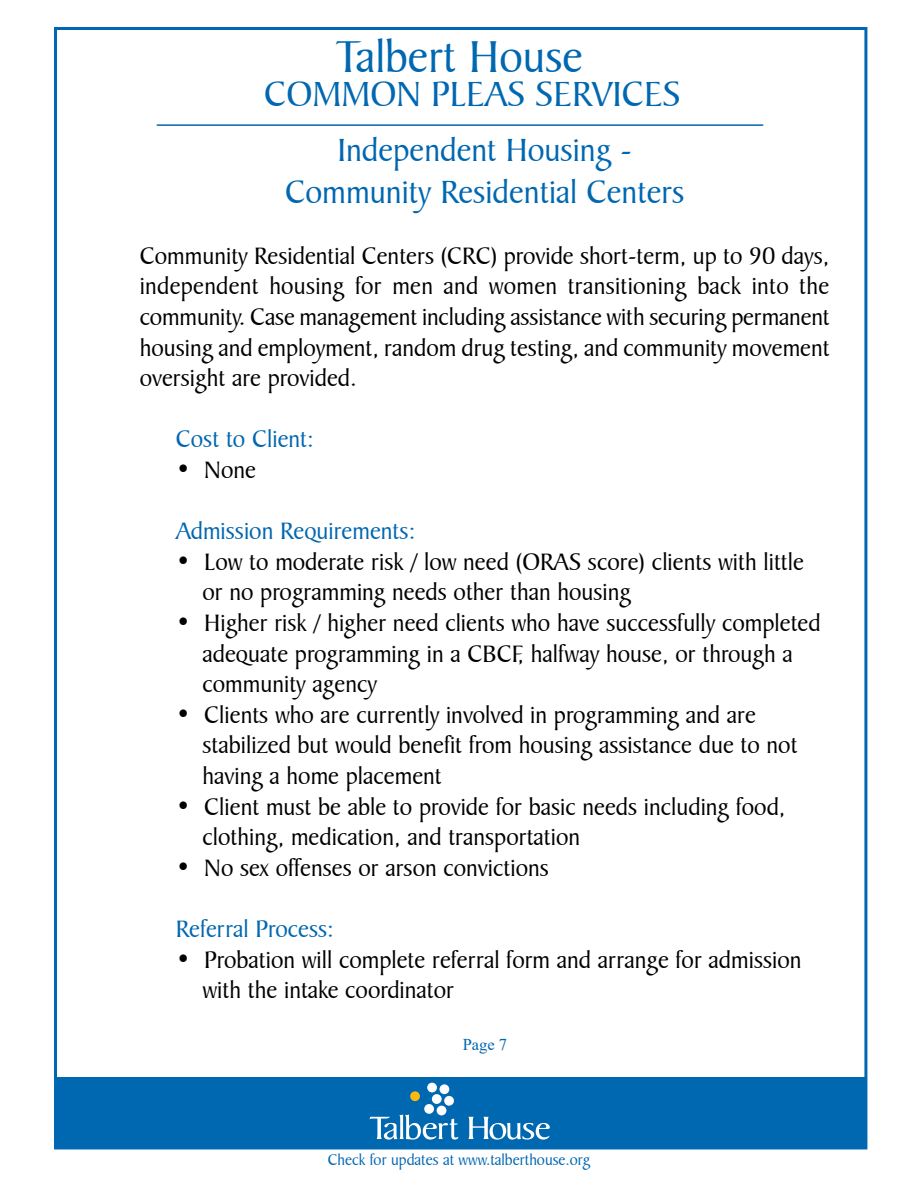
<style>
.page{position:relative;width:918px;height:1188px;background:#fff}
.page>*{position:absolute;margin:0;border:0;box-sizing:border-box;transform-origin:0 0}
.t1{font:48px "Baker Signet BT";color:#0067b1}
.t2{font:37.5px "Baker Signet BT";color:#0067b1}
.t3{font:34.5px/41.4px "Baker Signet BT";color:#0067b1;text-align:center}
.t4{font:25.5px/30.6px "Baker Signet BT";color:#000}
.t5{font:25.5px "Baker Signet BT";color:#0067b1}
.t6{font:16.5px "Baker Signet BT";color:#0067b1}
.t7{font:16.5px "Times New Roman";color:#0067b1}
</style>
<div class="page">
<div style="left:54px;top:1077px;width:811px;height:72px;background:#0067b1"></div>
<hr style="left:157px;top:124px;width:606px;height:2px;background:#0067b1">
<svg style="left:468px;top:1117px;width:82px;height:23px"></svg>
<div style="left:444px;top:1096px;width:10px;height:10px;background:#fff;border-radius:50%"></div>
<div style="left:440px;top:1084px;width:9px;height:10px;background:#fff;border-radius:50%"></div>
<div style="left:437px;top:1106px;width:9px;height:9px;background:#fff;border-radius:50%"></div>
<div style="left:432px;top:1094px;width:10px;height:10px;background:#fff;border-radius:50%"></div>
<div style="left:427px;top:1083px;width:10px;height:9px;background:#fff;border-radius:50%"></div>
<div style="left:424px;top:1104px;width:10px;height:10px;background:#fff;border-radius:50%"></div>
<div style="left:410px;top:1091px;width:10px;height:10px;background:#fdb913;border-radius:50%"></div>
<svg style="left:370px;top:1115px;width:88px;height:25px"></svg>
<h1 class="t1" style="left:335px;top:28px;width:249px">Talbert House</h1>
<h2 class="t2" style="left:264px;top:71px;width:418px">COMMON PLEAS SERVICES</h2>
<h3 class="t3" style="left:285px;top:130px;width:401px">Independent Housing -<br>Community Residential Centers</h3>
<p class="t4" style="left:140px;top:241px;width:692px;text-align:justify">Community Residential Centers (CRC) provide short-term, up to 90 days, independent housing for men and women transitioning back into the community. Case management including assistance with securing permanent housing and employment, random drug testing, and community movement oversight are provided.</p>
<p class="t5" style="left:176px;top:424px;width:140px">Cost to Client:</p>
<p class="t4" style="left:176px;top:455px;width:82px">• None</p>
<p class="t5" style="left:176px;top:516px;width:241px">Admission Requirements:</p>
<p class="t4" style="left:203px;top:547px;width:603px;text-indent:-27px">• Low to moderate risk / low need (ORAS score) clients with little or no programming needs other than housing</p>
<p class="t4" style="left:203px;top:608px;width:620px;text-indent:-27px">• Higher risk / higher need clients who have successfully completed adequate programming in a CBCF, halfway house, or through a community agency</p>
<p class="t4" style="left:203px;top:700px;width:597px;text-indent:-27px">• Clients who are currently involved in programming and are stabilized but would benefit from housing assistance due to not having a home placement</p>
<p class="t4" style="left:203px;top:791px;width:585px;text-indent:-27px">• Client must be able to provide for basic needs including food, clothing, medication, and transportation</p>
<p class="t4" style="left:176px;top:853px;width:375px">• No sex offenses or arson convictions</p>
<p class="t5" style="left:176px;top:914px;width:160px">Referral Process:</p>
<p class="t4" style="left:203px;top:944px;width:601px;text-indent:-27px">• Probation will complete referral form and arrange for admission with the intake coordinator</p>
<p class="t7" style="left:463px;top:1033px;width:46px">Page 7</p>
<p class="t6" style="left:328px;top:1150px;width:264px">Check for updates at www.talberthouse.org</p>
</div>
